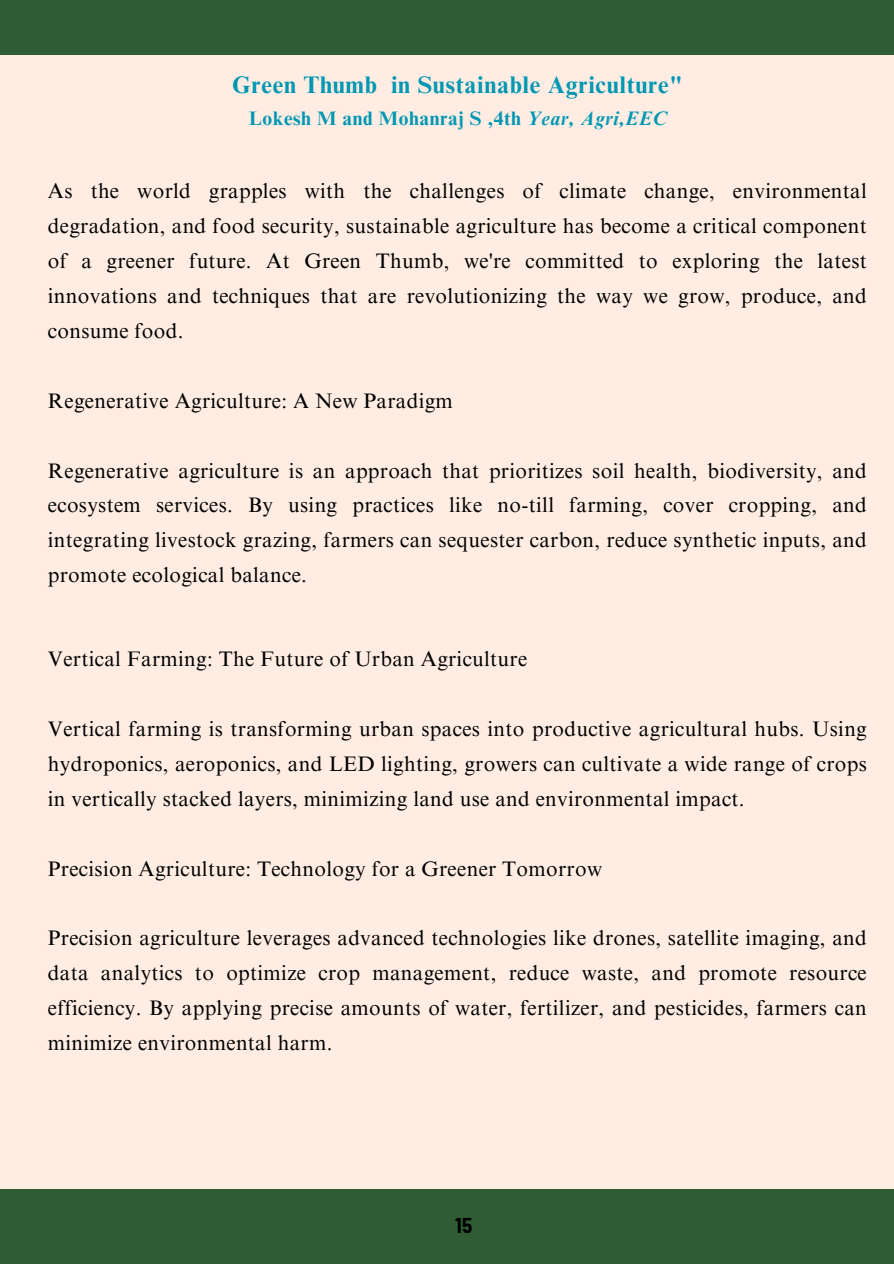
<style>
.page{position:relative;width:894px;height:1264px;background:#fff}
.page>*{position:absolute;margin:0;border:0;box-sizing:border-box;transform-origin:0 0}
.t1{font:700 24px "Times NRMT Pro";letter-spacing:.03em;color:#0097b2}
.t2{font:21px/34.8px "Times NRMT Pro";letter-spacing:.015em;color:#000;text-align:justify}
.t3{font:700 semi-condensed 21px "Barlow";color:#000}
.t4{font:700 19.5px "Times NRMT Pro";letter-spacing:.03em;color:#0097b2}
.s1{font-style:italic}
</style>
<div class="page">
<div style="left:0;top:0;width:893px;height:1263px;background:#ffede3"></div>
<div style="left:0;top:1188px;width:893px;height:75px;background:#315d34"></div>
<div style="left:0;top:0;width:893px;height:55px;background:#315d34"></div>
<p class="t1" style="left:232px;top:75px;width:452px">Green Thumb in Sustainable Agriculture"</p>
<p class="t4" style="left:249px;top:111px;width:419px">Lokesh M and Mohanraj S ,4th <span class="s1">Year, Agri,EEC</span></p>
<h1 class="t2" style="left:48px;top:176px;width:820px">As the world grapples with the challenges of climate change, environmental degradation, and food security, sustainable agriculture has become a critical component of a greener future. At Green Thumb, we're committed to exploring the latest innovations and techniques that are revolutionizing the way we grow, produce, and consume food.</h1>
<p class="t2" style="left:48px;top:386px;width:406px">Regenerative Agriculture: A New Paradigm</p>
<p class="t2" style="left:48px;top:455px;width:820px">Regenerative agriculture is an approach that prioritizes soil health, biodiversity, and ecosystem services. By using practices like no-till farming, cover cropping, and integrating livestock grazing, farmers can sequester carbon, reduce synthetic inputs, and promote ecological balance.</p>
<p class="t2" style="left:48px;top:644px;width:480px">Vertical Farming: The Future of Urban Agriculture</p>
<p class="t2" style="left:48px;top:714px;width:820px">Vertical farming is transforming urban spaces into productive agricultural hubs. Using hydroponics, aeroponics, and LED lighting, growers can cultivate a wide range of crops in vertically stacked layers, minimizing land use and environmental impact.</p>
<p class="t2" style="left:48px;top:853px;width:555px">Precision Agriculture: Technology for a Greener Tomorrow</p>
<p class="t2" style="left:48px;top:923px;width:820px">Precision agriculture leverages advanced technologies like drones, satellite imaging, and data analytics to optimize crop management, reduce waste, and promote resource efficiency. By applying precise amounts of water, fertilizer, and pesticides, farmers can minimize environmental harm.</p>
<p class="t3" style="left:455px;top:1211px;width:18px">15</p>
</div>
